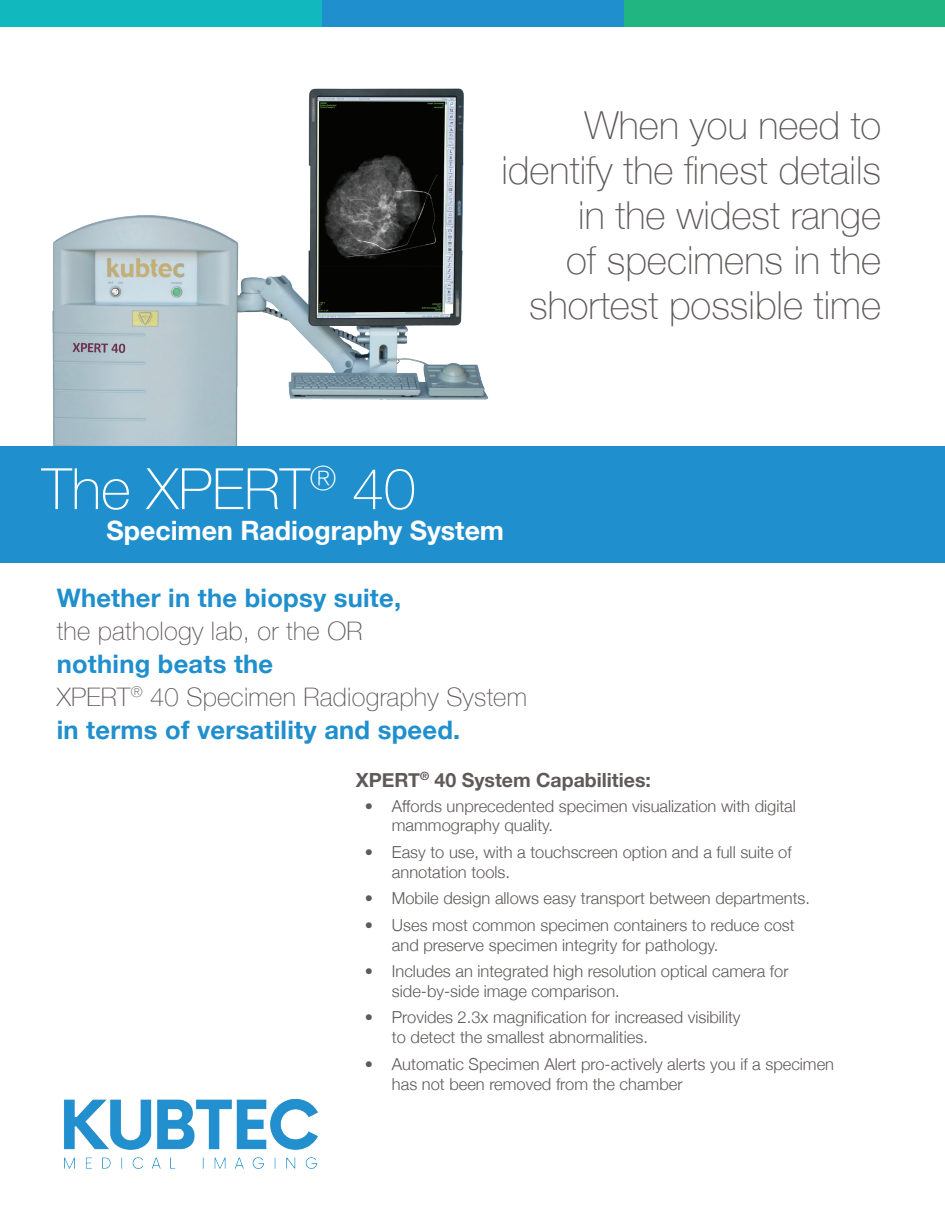
<style>
.page{position:relative;width:945px;height:1215px;background:#fff}
.page>*{position:absolute;margin:0;border:0;box-sizing:border-box;transform-origin:0 0}
.t1{font:100 57.15px "Helvetica Neue";color:#fff}
.t2{font:100 38.7px/45px "Helvetica Neue";color:#5f5a59;text-align:right}
.t3{font:700 26.7px "Helvetica Neue";color:#fff}
.t4{font:700 25.5px/33px "Helvetica Neue";letter-spacing:.01em;color:#208fcd}
.t5{font:100 25.5px "Helvetica Neue";letter-spacing:.01em;color:#5f5a59}
.t6{font:700 19.5px "Helvetica Neue";color:#5f5a59}
.t7{font:300 16.5px/19.8px "Helvetica Neue";color:#5f5a59}
.s1{font-weight:100;color:#5f5a59}
</style>
<div class="page">
<div style="left:623px;top:0;width:322px;height:27px;background:#21b581"></div>
<div style="left:299px;top:0;width:324px;height:27px;background:#208fcd"></div>
<div style="left:0;top:0;width:322px;height:27px;background:#11b8bd"></div>
<div style="left:0;top:446px;width:945px;height:117px;background:#208fcd"></div>
<img style="left:64px;top:1099px;width:254px;height:70px">
<img style="left:52px;top:88px;width:436px;height:358px">
<h2 class="t2" style="left:502px;top:101px;width:381px">When you need to identify the finest details in the widest range<br>of specimens in the shortest possible time</h2>
<h1 class="t1" style="left:42px;top:445px;width:375px">The XPERT<sup>®</sup> 40</h1>
<h3 class="t3" style="left:106px;top:509px;width:399px">Specimen Radiography System</h3>
<h3 class="t4" style="left:57px;top:582px;width:346px">Whether in the biopsy suite,</h3>
<h3 class="t5" style="left:57px;top:611px;width:307px">the pathology lab, or the OR</h3>
<h3 class="t4" style="left:57px;top:648px;width:472px">nothing beats the<br><span class="s1">XPERT</span><sup>®</sup> <span class="s1">40 Specimen Radiography System </span>in terms of versatility and speed.</h3>
<p class="t6" style="left:356px;top:765px;width:297px">XPERT<sup>®</sup> 40 System Capabilities:</p>
<p class="t7" style="left:392px;top:795px;width:406px;text-indent:-27px">• Affords unprecedented specimen visualization with digital mammography quality.</p>
<p class="t7" style="left:392px;top:841px;width:401px;text-indent:-27px">• Easy to use, with a touchscreen option and a full suite of annotation tools.</p>
<p class="t7" style="left:365px;top:887px;width:447px">• Mobile design allows easy transport between departments.</p>
<p class="t7" style="left:392px;top:914px;width:404px;text-indent:-27px">• Uses most common specimen containers to reduce cost and preserve specimen integrity for pathology.</p>
<p class="t7" style="left:392px;top:960px;width:398px;text-indent:-27px">• Includes an integrated high resolution optical camera for side-by-side image comparison.</p>
<p class="t7" style="left:392px;top:1006px;width:350px;text-indent:-27px">• Provides 2.3x magnification for increased visibility to detect the smallest abnormalities.</p>
<p class="t7" style="left:392px;top:1053px;width:444px;text-indent:-27px">• Automatic Specimen Alert pro-actively alerts you if a specimen has not been removed from the chamber</p>
</div>
